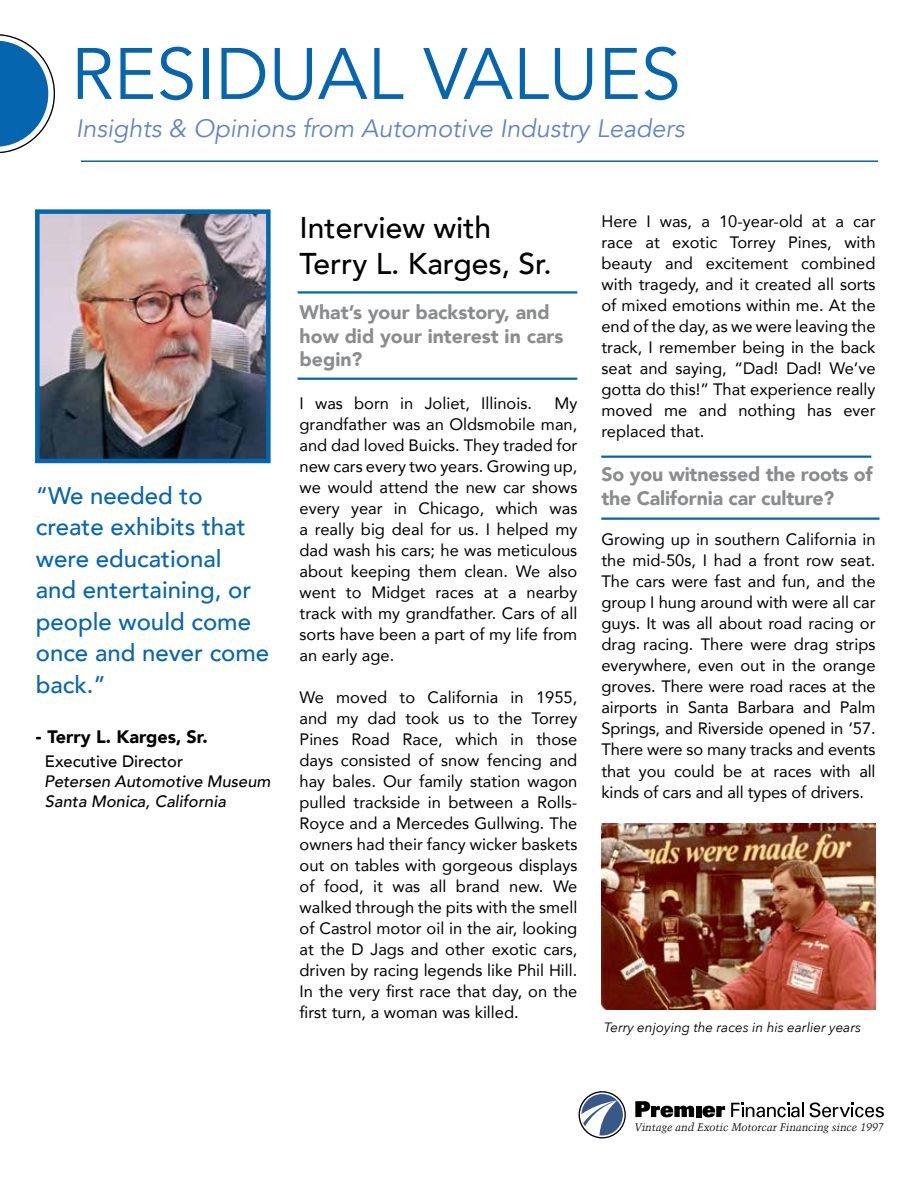
<style>
.page{position:relative;width:918px;height:1188px;background:#fff}
.page>*{position:absolute;margin:0;border:0;box-sizing:border-box;transform-origin:0 0}
.t1{font:72px "Avenir";color:#0665af}
.t2{font:500 30px/36px "Avenir";color:#000}
.t3{font:italic 25.2px "Avenir";color:#6385c2}
.t4{font:500 24px/31.5px "Avenir";color:#0665af}
.t5{font:900 19.5px/23.4px "Avenir";color:#8a8c8e}
.t6{font:900 18px "Avenir";color:#000}
.t7{font:16.5px/21px "Avenir";color:#000;text-align:justify}
.t8{font:italic 500 16.5px/19.8px "Avenir";color:#000}
.t9{font:500 16.5px "Avenir";color:#000}
.t10{font:italic 13.5px "Avenir Next";color:#000}
.t11{font:italic 11.1px "Trump Mediaeval";letter-spacing:-.005em;color:#000}
.s1{font-size:19.5px}
</style>
<div class="page">
<hr style="left:81px;top:160px;width:797px;height:2px;background:#0665af">
<img style="left:40px;top:214px;width:226px;height:244px">
<div style="left:35px;top:209px;width:236px;height:254px;border:4px solid #0665af"></div>
<hr style="left:298px;top:291px;width:279px;height:3px;background:#0665af">
<hr style="left:298px;top:378px;width:279px;height:2px;background:#0665af">
<hr style="left:601px;top:518px;width:279px;height:2px;background:#0665af">
<svg style="left:0;top:34px;width:55px;height:119px"></svg>
<svg style="left:579px;top:1091px;width:47px;height:47px"></svg>
<svg style="left:635px;top:1101px;width:59px;height:16px"></svg>
<div style="left:696px;top:1106px;width:5px;height:11px;background:#000"></div>
<svg style="left:702px;top:1106px;width:23px;height:11px"></svg>
<svg style="left:810px;top:1102px;width:74px;height:15px"></svg>
<svg style="left:731px;top:1103px;width:73px;height:14px"></svg>
<hr style="left:601px;top:456px;width:270px;height:2px;background:#0665af">
<img style="left:601px;top:824px;width:275px;height:186px">
<h1 class="t1" style="left:71px;top:31px;width:612px">RESIDUAL VALUES</h1>
<h3 class="t3" style="left:76px;top:113px;width:610px">Insights &amp; Opinions from Automotive Industry Leaders</h3>
<h3 class="t4" style="left:36px;top:479px;width:235px">“We needed to create exhibits that were educational<br>and entertaining, or people would come once and never come back.”</h3>
<p class="t6" style="left:36px;top:722px;width:174px"><span class="s1">-</span> Terry L. Karges, Sr.</p>
<p class="t9" style="left:45px;top:747px;width:140px">Executive Director</p>
<p class="t8" style="left:44px;top:772px;width:228px">Petersen Automotive Museum<br>Santa Monica, California</p>
<h2 class="t2" style="left:300px;top:208px;width:254px">Interview with<br>Terry L. Karges, Sr.</h2>
<p class="t5" style="left:300px;top:300px;width:265px">What’s your backstory, and how did your interest in cars begin?</p>
<p class="t7" style="left:300px;top:392px;width:234px">I was born in Joliet, Illinois.</p>
<p class="t7" style="left:300px;top:392px;width:279px;text-indent:255px">My grandfather was an Oldsmobile man, and dad loved Buicks. They traded for new cars every two years. Growing up, we would attend the new car shows every year in Chicago, which was a really big deal for us. I helped my dad wash his cars; he was meticulous about keeping them clean. We also went to Midget races at a nearby track with my grandfather. Cars of all sorts have been a part of my life from an early age.</p>
<p class="t7" style="left:300px;top:686px;width:279px">We moved to California in 1955, and my dad took us to the Torrey Pines Road Race, which in those days consisted of snow fencing and hay bales. Our family station wagon pulled trackside in between a Rolls-Royce and a Mercedes Gullwing. The owners had their fancy wicker baskets out on tables with gorgeous displays of food, it was all brand new. We walked through the pits with the smell of Castrol motor oil in the air, looking at the D Jags and other exotic cars, driven by racing legends like Phil Hill.<br>In the very first race that day, on the first turn, a woman was killed.</p>
<p class="t7" style="left:601px;top:210px;width:276px">Here I was, a 10-year-old at a car race at exotic Torrey Pines, with beauty and excitement combined with tragedy, and it created all sorts of mixed emotions within me. At the end of the day, as we were leaving the track, I remember being in the back seat and saying, “Dad! Dad! We’ve gotta do this!” That experience really moved me and nothing has ever replaced that.</p>
<p class="t5" style="left:601px;top:462px;width:273px">So you witnessed the roots of the California car culture?</p>
<p class="t7" style="left:601px;top:529px;width:276px">Growing up in southern California in the mid-50s, I had a front row seat.<br>The cars were fast and fun, and the group I hung around with were all car guys. It was all about road racing or drag racing. There were drag strips everywhere, even out in the orange groves. There were road races at the airports in Santa Barbara and Palm Springs, and Riverside opened in ‘57.<br>There were so many tracks and events that you could be at races with all kinds of cars and all types of drivers.</p>
<p class="t10" style="left:604px;top:1016px;width:258px">Terry enjoying the races in his earlier years</p>
<p class="t11" style="left:634px;top:1121px;width:251px">Vintage and Exotic Motorcar Financing since 1997</p>
</div>
